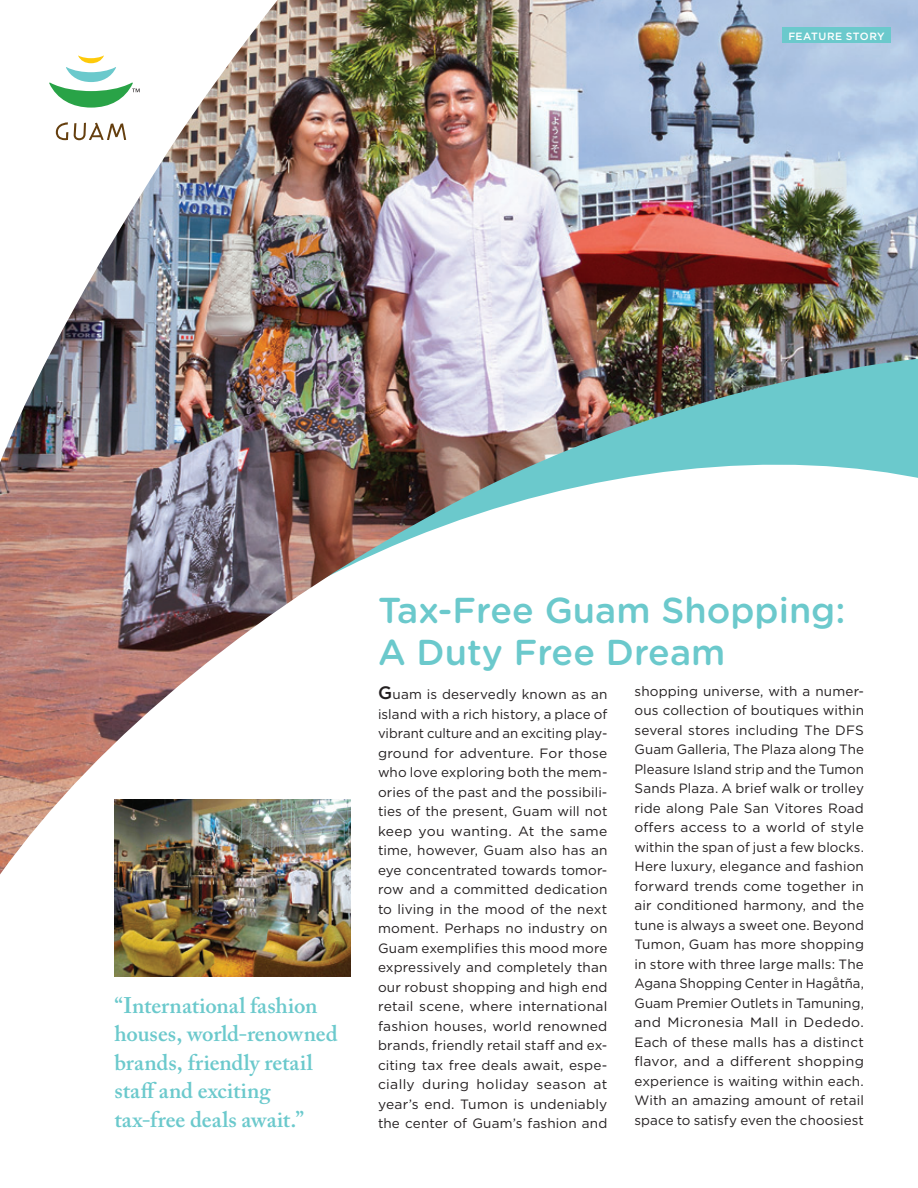
<style>
.page{position:relative;width:918px;height:1188px;background:#fff}
.page>*{position:absolute;margin:0;border:0;box-sizing:border-box;transform-origin:0 0}
.t1{font:500 36px "Gotham Rounded";color:#6bc9cc}
.t2{font:600 22.5px/28.5px "Adobe Caslon Pro";color:#6bc9cc}
.t3{font:13.5px/19.5px "Gotham";letter-spacing:.01em;color:#231f20;text-align:justify}
.t4{font:500 10.5px "Gotham";letter-spacing:.045em;color:#fff}
.s1{font-weight:500;font-size:18px}
</style>
<div class="page">
<img style="left:0;top:0;width:918px;height:875px">
<div style="left:783px;top:27px;width:108px;height:16px;background:#6bc9cc"></div>
<img style="left:114px;top:799px;width:237px;height:177px">
<p class="t4" style="left:788px;top:29px;width:98px">FEATURE STORY</p>
<p class="t2" style="left:114px;top:991px;width:225px">“International fashion houses, world-renowned brands, friendly retail staff and exciting tax-free deals await.”</p>
<p class="t1" style="left:378px;top:584px;width:469px">Tax-Free Guam Shopping:</p>
<p class="t1" style="left:378px;top:627px;width:349px">A Duty Free Dream</p>
<p class="t3" style="left:378px;top:684px;width:231px"><span class="s1">G</span>uam is deservedly known as an island with a rich history, a place of vibrant culture and an exciting play&shy;ground for adventure. For those who love exploring both the mem&shy;ories of the past and the possibili&shy;ties of the present, Guam will not keep you wanting. At the same time, however, Guam also has an eye concentrated towards tomor&shy;row and a committed dedication to living in the mood of the next moment. Perhaps no industry on Guam exemplifies this mood more expressively and completely than our robust shopping and high end retail scene, where international fashion houses, world renowned brands, friendly retail staff and ex&shy;citing tax free deals await, espe&shy;cially during holiday season at year’s end. Tumon is undeniably the center of Guam’s fashion and</p>
<p class="t3" style="left:634px;top:681px;width:231px">shopping universe, with a numer&shy;ous collection of boutiques within several stores including The DFS Guam Galleria, The Plaza along The Pleasure Island strip and the Tumon Sands Plaza. A brief walk or trolley ride along Pale San Vitores Road offers access to a world of style within the span of just a few blocks.<br>Here luxury, elegance and fashion forward trends come together in air conditioned harmony, and the tune is always a sweet one. Beyond Tumon, Guam has more shopping in store with three large malls: The Agana Shopping Center in Hagåtña, Guam Premier Outlets in Tamuning, and Micronesia Mall in Dededo.<br>Each of these malls has a distinct flavor, and a different shopping experience is waiting within each.<br>With an amazing amount of retail space to satisfy even the choosiest</p>
</div>
